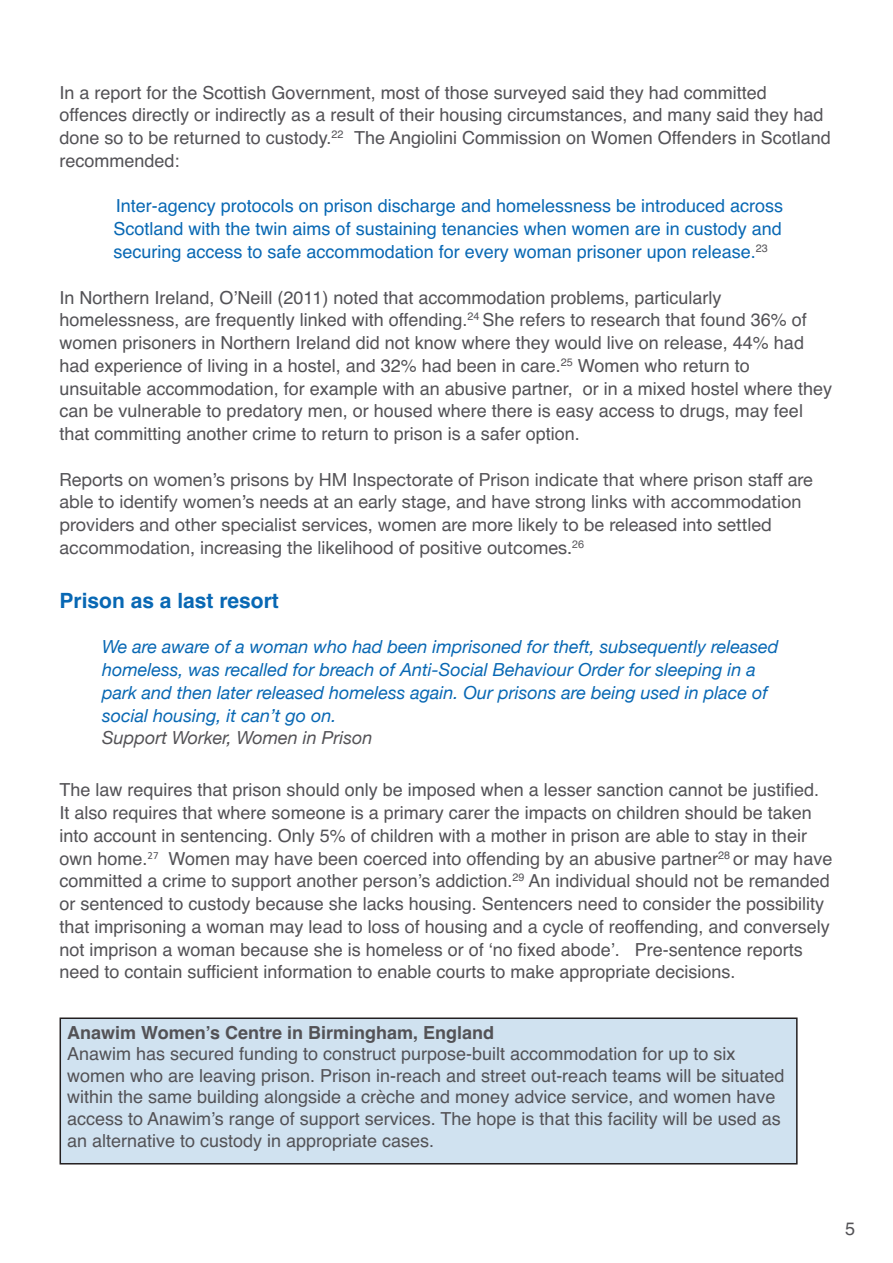
<style>
.page{position:relative;width:893px;height:1263px;background:#fff}
.page>*{position:absolute;margin:0;border:0;box-sizing:border-box;transform-origin:0 0}
.t1{font:700 21px "Helvetica";color:#0868b4}
.t2{font:18px/22.8px "Helvetica";color:#535256}
.t3{font:18px/22.8px "Helvetica Neue";color:#535256}
.t4{font:italic 18px/22.8px "Helvetica Neue";color:#0868b4}
.t5{font:18px/22.8px "Helvetica";color:#0868b4;text-align:justify}
.t6{font:700 18px "Helvetica";color:#535256}
.t7{font:italic 18px "Helvetica Neue";color:#535256}
</style>
<div class="page">
<div style="left:61px;top:1019px;width:735px;height:144px;background:#d0e2f0"></div>
<div style="left:60px;top:1017px;width:738px;height:147px;border:2px solid #231f20"></div>
<p class="t2" style="left:60px;top:81px;width:773px">In a report for the Scottish Government, most of those surveyed said they had committed offences directly or indirectly as a result of their housing circumstances, and many said they had done so to be returned to custody.<sup>22</sup> The Angiolini Commission on Women Offenders in Scotland recommended:</p>
<p class="t5" style="left:114px;top:195px;width:671px">Inter-agency protocols on prison discharge and homelessness be introduced across Scotland with the twin aims of sustaining tenancies when women are in custody and securing access to safe accommodation for every woman prisoner upon release.<sup>23</sup></p>
<p class="t2" style="left:60px;top:286px;width:774px">In Northern Ireland, O’Neill (2011) noted that accommodation problems, particularly homelessness, are frequently linked with offending.<sup>24</sup> She refers to research that found 36% of women prisoners in Northern Ireland did not know where they would live on release, 44% had had experience of living in a hostel, and 32% had been in care.<sup>25</sup> Women who return to unsuitable accommodation, for example with an abusive partner, or in a mixed hostel where they can be vulnerable to predatory men, or housed where there is easy access to drugs, may feel that committing another crime to return to prison is a safer option.</p>
<p class="t3" style="left:60px;top:468px;width:755px">Reports on women’s prisons by HM Inspectorate of Prison indicate that where prison staff are able to identify women’s needs at an early stage, and have strong links with accommodation providers and other specialist services, women are more likely to be released into settled accommodation, increasing the likelihood of positive outcomes.<sup>26</sup></p>
<p class="t1" style="left:60px;top:588px;width:221px">Prison as a last resort</p>
<p class="t4" style="left:102px;top:635px;width:678px">We are aware of a woman who had been imprisoned for theft, subsequently released homeless, was recalled for breach of Anti-Social Behaviour Order for sleeping in a park and then later released homeless again. Our prisons are being used in place of social housing, it can’t go on.</p>
<p class="t7" style="left:102px;top:727px;width:272px">Support Worker, Women in Prison</p>
<p class="t2" style="left:60px;top:779px;width:774px">The law requires that prison should only be imposed when a lesser sanction cannot be justified.<br>It also requires that where someone is a primary carer the impacts on children should be taken into account in sentencing. Only 5% of children with a mother in prison are able to stay in their own home.<sup>27</sup> Women may have been coerced into offending by an abusive partner<sup>28</sup> or may have committed a crime to support another person’s addiction.<sup>29</sup> An individual should not be remanded or sentenced to custody because she lacks housing. Sentencers need to consider the possibility that imprisoning a woman may lead to loss of housing and a cycle of reoffending, and conversely not imprison a woman because she is homeless or of ‘no fixed abode’. Pre-sentence reports need to contain sufficient information to enable courts to make appropriate decisions.</p>
<p class="t6" style="left:67px;top:1022px;width:429px">Anawim Women’s Centre in Birmingham, England</p>
<p class="t2" style="left:67px;top:1043px;width:719px;line-height:21.6px">Anawim has secured funding to construct purpose-built accommodation for up to six women who are leaving prison. Prison in-reach and street out-reach teams will be situated within the same building alongside a crèche and money advice service, and women have access to Anawim’s range of support services. The hope is that this facility will be used as an alternative to custody in appropriate cases.</p>
<p class="t2" style="left:845px;top:1217px;width:12px">5</p>
</div>
